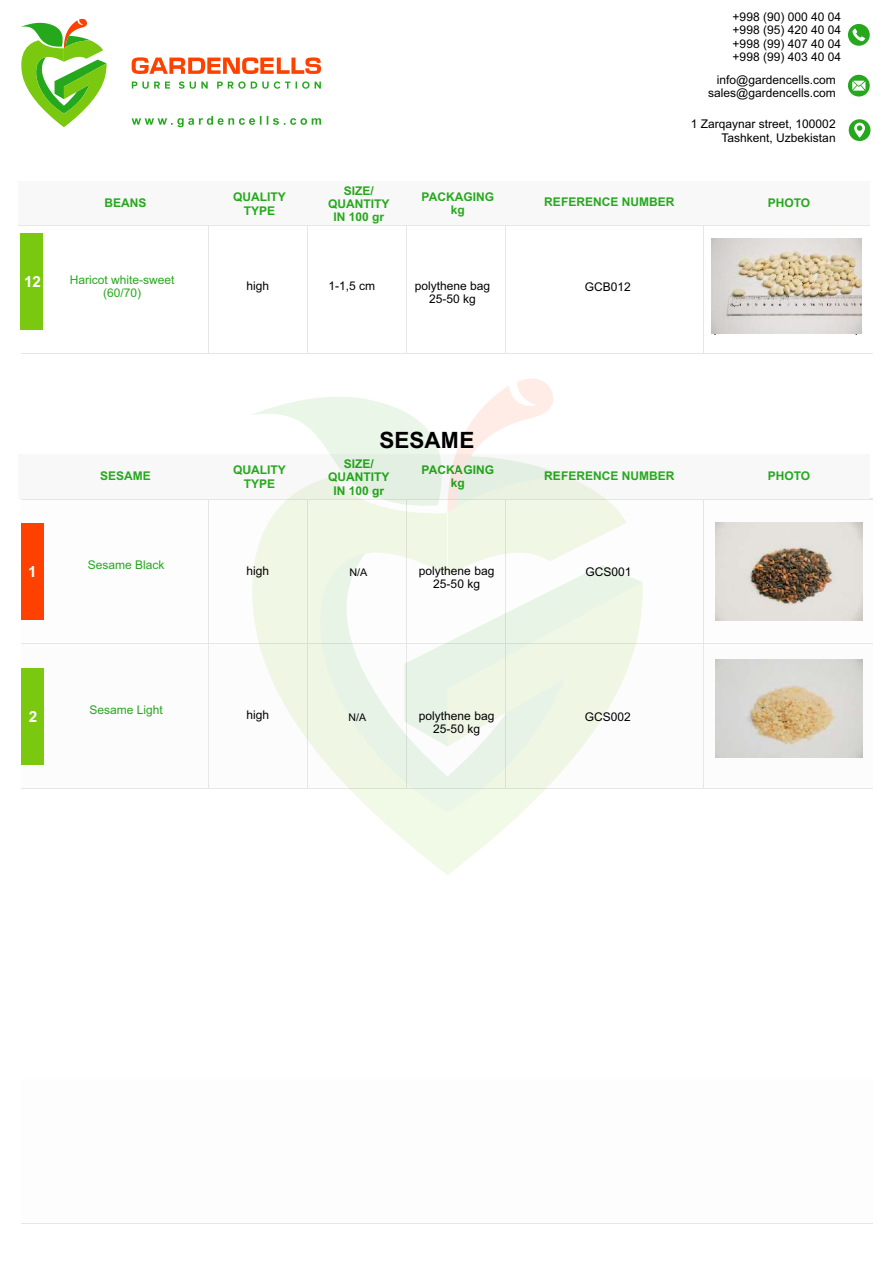
<style>
.page{position:relative;width:893px;height:1263px;background:#fff}
.page>*{position:absolute;margin:0;border:0;box-sizing:border-box;transform-origin:0 0}
.t1{font:700 22.5px "Arial";color:#000}
.t2{font:700 15.3px "Arial";color:#fff}
.t3{font:12px/13.4px "Arial";color:#000;text-align:center}
.t4{font:700 12px/13.4px "Arial";color:#26a81d;text-align:center}
.t5{font:12px/13.4px "Arial";color:#26a81d;text-align:center}
.t6{font:10.5px "Arial";color:#000}
</style>
<div class="page">
<div style="left:18px;top:182px;width:851px;height:44px;background:#f8f8f8"></div>
<div style="left:849px;top:119px;width:21px;height:22px;background:#26a81d;border-radius:50%"></div>
<svg style="left:854px;top:123px;width:11px;height:15px"></svg>
<div style="left:848px;top:24px;width:22px;height:22px;background:#26a81d;border-radius:50%"></div>
<svg style="left:852px;top:29px;width:13px;height:12px"></svg>
<svg style="left:848px;top:75px;width:22px;height:22px"></svg>
<svg style="left:852px;top:81px;width:13px;height:10px"></svg>
<svg style="left:132px;top:116px;width:189px;height:11px"></svg>
<svg style="left:21px;top:18px;width:86px;height:109px"></svg>
<img style="left:132px;top:57px;width:189px;height:17px">
<svg style="left:132px;top:81px;width:189px;height:8px"></svg>
<hr style="left:18px;top:226px;width:851px;height:1px;background:#e6e6e6">
<div style="left:21px;top:233px;width:22px;height:97px;background:#7ac80f"></div>
<hr style="left:21px;top:354px;width:851px;height:1px;background:#e6e6e6">
<hr style="left:21px;top:498px;width:851px;height:1px;background:#e6e6e6">
<hr style="left:21px;top:788px;width:851px;height:1px;background:#e6e6e6">
<hr style="left:21px;top:1224px;width:851px;height:1px;background:#e6e6e6">
<hr style="left:208px;top:226px;width:1px;height:128px;background:#e6e6e6">
<hr style="left:307px;top:226px;width:1px;height:128px;background:#e6e6e6">
<hr style="left:406px;top:226px;width:1px;height:128px;background:#e6e6e6">
<hr style="left:505px;top:226px;width:1px;height:128px;background:#e6e6e6">
<hr style="left:704px;top:226px;width:1px;height:128px;background:#e6e6e6">
<hr style="left:208px;top:499px;width:1px;height:290px;background:#e6e6e6">
<hr style="left:704px;top:499px;width:1px;height:290px;background:#e6e6e6">
<div style="left:18px;top:455px;width:851px;height:44px;background:#f8f8f8"></div>
<img style="left:711px;top:238px;width:150px;height:96px">
<hr style="left:21px;top:499px;width:852px;height:1px;background:#e6e6e6">
<hr style="left:21px;top:644px;width:852px;height:1px;background:#e6e6e6">
<img style="left:716px;top:660px;width:147px;height:97px">
<img style="left:716px;top:522px;width:147px;height:98px">
<div style="left:21px;top:523px;width:22px;height:97px;background:#ff4100"></div>
<div style="left:21px;top:668px;width:22px;height:97px;background:#7ac80f"></div>
<svg style="left:252px;top:378px;width:315px;height:99px"></svg>
<svg style="left:242px;top:477px;width:401px;height:398px"></svg>
<p class="t3" style="left:733px;top:12px;width:110px;text-align:justify">+998 (90) 000 40 04 +998 (95) 420 40 04 +998 (99) 407 40 04 +998 (99) 403 40 04</p>
<p class="t3" style="left:708px;top:74px;width:129px;text-align:right">info@gardencells.com sales@gardencells.com</p>
<p class="t3" style="left:691px;top:119px;width:146px;text-align:right">1 Zarqaynar street, 100002<br>Tashkent, Uzbekistan</p>
<p class="t2" style="left:24px;top:276px;width:18px">12</p>
<p class="t4" style="left:105px;top:197px;width:43px">BEANS</p>
<p class="t4" style="left:233px;top:191px;width:54px">QUALITY<br>TYPE</p>
<p class="t4" style="left:328px;top:185px;width:63px">SIZE/<br>QUANTITY<br>IN 100 gr</p>
<p class="t4" style="left:422px;top:191px;width:74px">PACKAGING kg</p>
<p class="t4" style="left:544px;top:196px;width:131px">REFERENCE NUMBER</p>
<p class="t4" style="left:768px;top:197px;width:44px">PHOTO</p>
<p class="t5" style="left:70px;top:274px;width:106px">Haricot white-sweet (60/70)</p>
<p class="t3" style="left:247px;top:280px;width:24px">high</p>
<p class="t3" style="left:415px;top:280px;width:77px">polythene bag<br>25-50 kg</p>
<p class="t3" style="left:328px;top:280px;width:48px">1-1,5 cm</p>
<p class="t3" style="left:585px;top:281px;width:48px">GCB012</p>
<h1 class="t1" style="left:379px;top:432px;width:97px">SESAME</h1>
<p class="t4" style="left:100px;top:470px;width:52px">SESAME</p>
<p class="t4" style="left:233px;top:464px;width:54px">QUALITY<br>TYPE</p>
<p class="t4" style="left:328px;top:458px;width:63px">SIZE/<br>QUANTITY<br>IN 100 gr</p>
<p class="t4" style="left:422px;top:464px;width:74px">PACKAGING kg</p>
<p class="t4" style="left:544px;top:470px;width:131px">REFERENCE NUMBER</p>
<p class="t4" style="left:768px;top:470px;width:44px">PHOTO</p>
<p class="t5" style="left:88px;top:559px;width:78px">Sesame Black</p>
<p class="t2" style="left:28px;top:566px;width:10px">1</p>
<p class="t6" style="left:349px;top:568px;width:20px">N/A</p>
<p class="t3" style="left:247px;top:565px;width:24px">high</p>
<p class="t3" style="left:419px;top:565px;width:77px">polythene bag<br>25-50 kg</p>
<p class="t3" style="left:585px;top:566px;width:48px">GCS001</p>
<p class="t2" style="left:29px;top:711px;width:10px">2</p>
<p class="t5" style="left:89px;top:704px;width:75px">Sesame Light</p>
<p class="t3" style="left:247px;top:709px;width:24px">high</p>
<p class="t6" style="left:348px;top:713px;width:19px">N/A</p>
<p class="t3" style="left:419px;top:710px;width:77px">polythene bag<br>25-50 kg</p>
<p class="t3" style="left:585px;top:711px;width:48px">GCS002</p>
</div>
